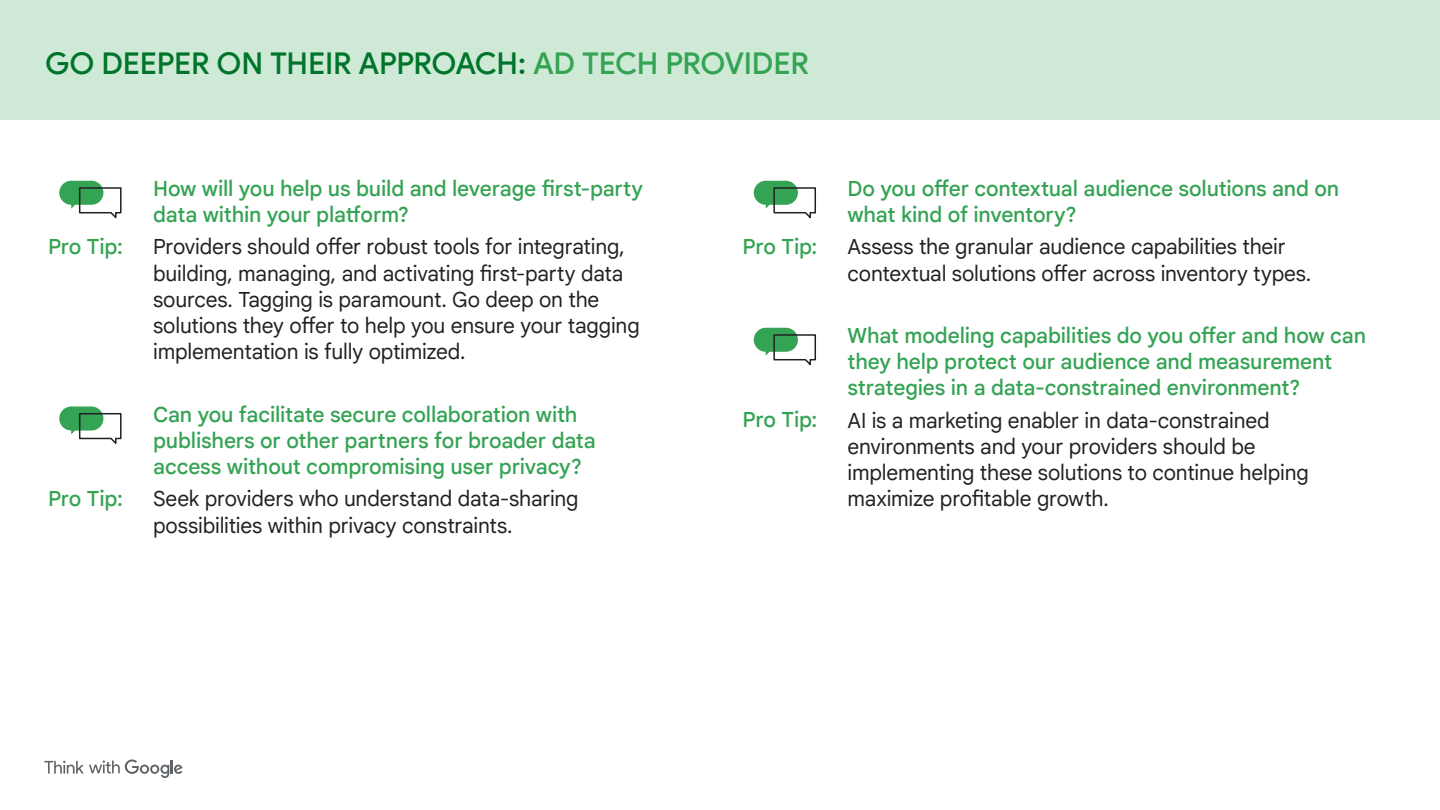
<style>
.page{position:relative;width:1440px;height:810px;background:#fff}
.page>*{position:absolute;margin:0;border:0;box-sizing:border-box;transform-origin:0 0}
.t1{font:500 30px "Google Sans";letter-spacing:-.01em;color:#00742a}
.Reg__Body_copy___Google_Sans_Text{font:21px/26.2px "Google Sans Text";letter-spacing:-.01em;color:#202124}
.Med__Body_copy___Google_Sans_Text{font:500 21px/26.2px "Google Sans Text";letter-spacing:-.01em;color:#34a353}
.s1{color:#34a353}
</style>
<div class="page">
<div style="left:0;top:0;width:1440px;height:120px;background:#ceead6"></div>
<div style="left:59px;top:181px;width:44px;height:24px;background:#34a353;border-radius:12px"></div>
<svg style="left:78px;top:186px;width:44px;height:33px"></svg>
<div style="left:754px;top:181px;width:44px;height:24px;background:#34a353;border-radius:12px"></div>
<svg style="left:773px;top:186px;width:43px;height:33px"></svg>
<div style="left:754px;top:328px;width:44px;height:24px;background:#34a353;border-radius:12px"></div>
<svg style="left:773px;top:333px;width:43px;height:33px"></svg>
<div style="left:59px;top:406px;width:44px;height:25px;background:#34a353;border-radius:12px"></div>
<svg style="left:78px;top:412px;width:44px;height:32px"></svg>
<svg style="left:44px;top:759px;width:139px;height:19px"></svg>
<p class="t1" style="left:45px;top:45px;width:765px">GO DEEPER ON THEIR APPROACH: <span class="s1">AD TECH PROVIDER</span></p>
<p class="Med__Body_copy___Google_Sans_Text" style="left:153px;top:175px;width:492px">How will you help us build and leverage first-party data within your platform?</p>
<p class="Reg__Body_copy___Google_Sans_Text" style="left:153px;top:234px;width:488px">Providers should offer robust tools for integrating, building, managing, and activating first-party data sources. Tagging is paramount. Go deep on the solutions they offer to help you ensure your tagging implementation is fully optimized.</p>
<p class="Med__Body_copy___Google_Sans_Text" style="left:48px;top:234px;width:76px">Pro Tip:</p>
<p class="Med__Body_copy___Google_Sans_Text" style="left:742px;top:234px;width:76px">Pro Tip:</p>
<p class="Med__Body_copy___Google_Sans_Text" style="left:48px;top:486px;width:76px">Pro Tip:</p>
<p class="Med__Body_copy___Google_Sans_Text" style="left:153px;top:401px;width:444px">Can you facilitate secure collaboration with publishers or other partners for broader data access without compromising user privacy?</p>
<p class="Reg__Body_copy___Google_Sans_Text" style="left:153px;top:486px;width:427px">Seek providers who understand data-sharing possibilities within privacy constraints.</p>
<p class="Med__Body_copy___Google_Sans_Text" style="left:742px;top:407px;width:76px">Pro Tip:</p>
<p class="Med__Body_copy___Google_Sans_Text" style="left:848px;top:175px;width:493px">Do you offer contextual audience solutions and on what kind of inventory?</p>
<p class="Reg__Body_copy___Google_Sans_Text" style="left:848px;top:234px;width:465px">Assess the granular audience capabilities their contextual solutions offer across inventory types.</p>
<p class="Med__Body_copy___Google_Sans_Text" style="left:848px;top:322px;width:520px">What modeling capabilities do you offer and how can they help protect our audience and measurement strategies in a data-constrained environment?</p>
<p class="Reg__Body_copy___Google_Sans_Text" style="left:848px;top:407px;width:463px">AI is a marketing enabler in data-constrained environments and your providers should be implementing these solutions to continue helping maximize profitable growth.</p>
</div>
